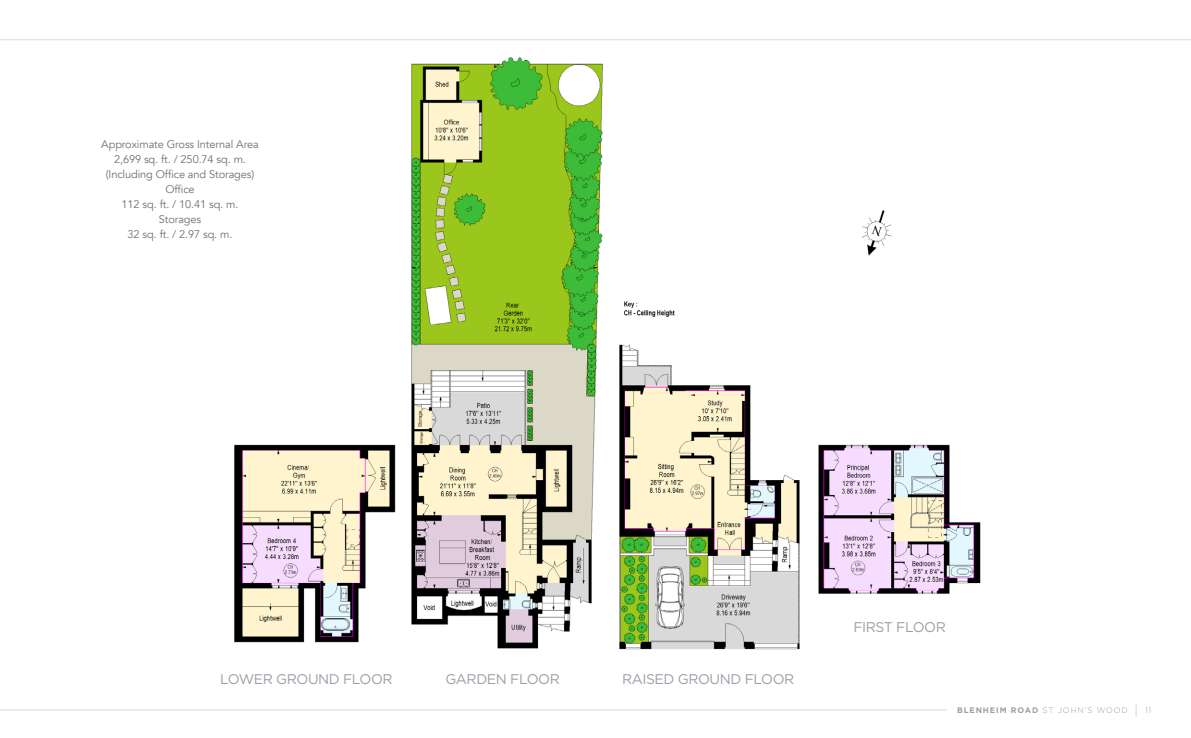
<style>
.page{position:relative;width:1191px;height:738px;background:#fff}
.page>*{position:absolute;margin:0;border:0;box-sizing:border-box;transform-origin:0 0}
.t1{font:14px "Gotham";letter-spacing:-.03em;color:#9d9ea7}
.t2{font:11px/15px "Avenir";letter-spacing:-.01em;color:#706f6f;text-align:center}
.t3{font:700 8px "Gotham";letter-spacing:.11em;color:#9d9ea7}
.s1{font-weight:300}
.s2{font-weight:300;font-size:14.4px;color:#9d9d9c}
.s3{font-weight:300;color:#9d9d9c}
</style>
<div class="page">
<hr style="left:0;top:708px;width:947px;height:1px;background:#dadada">
<hr style="left:0;top:39px;width:1191px;height:1px;background:#dadada">
<img style="left:234px;top:57px;width:747px;height:593px">
<p class="t2" style="left:101px;top:137px;width:159px">Approximate Gross Internal Area<br>2,699 sq. ft. / 250.74 sq. m. (Including Office and Storages)<br>Office<br>112 sq. ft. / 10.41 sq. m.<br>Storages<br>32 sq. ft. / 2.97 sq. m.</p>
<p class="t1" style="left:220px;top:669px;width:174px">LOWER GROUND FLOOR</p>
<p class="t1" style="left:445px;top:669px;width:116px">GARDEN FLOOR</p>
<p class="t1" style="left:622px;top:669px;width:174px">RAISED GROUND FLOOR</p>
<p class="t1" style="left:853px;top:617px;width:94px">FIRST FLOOR</p>
<p class="t3" style="left:957px;top:704px;width:196px">BLENHEIM ROAD <span class="s1">ST JOHN’S WOOD</span> <span class="s2">|</span> <span class="s3">11</span></p>
</div>
